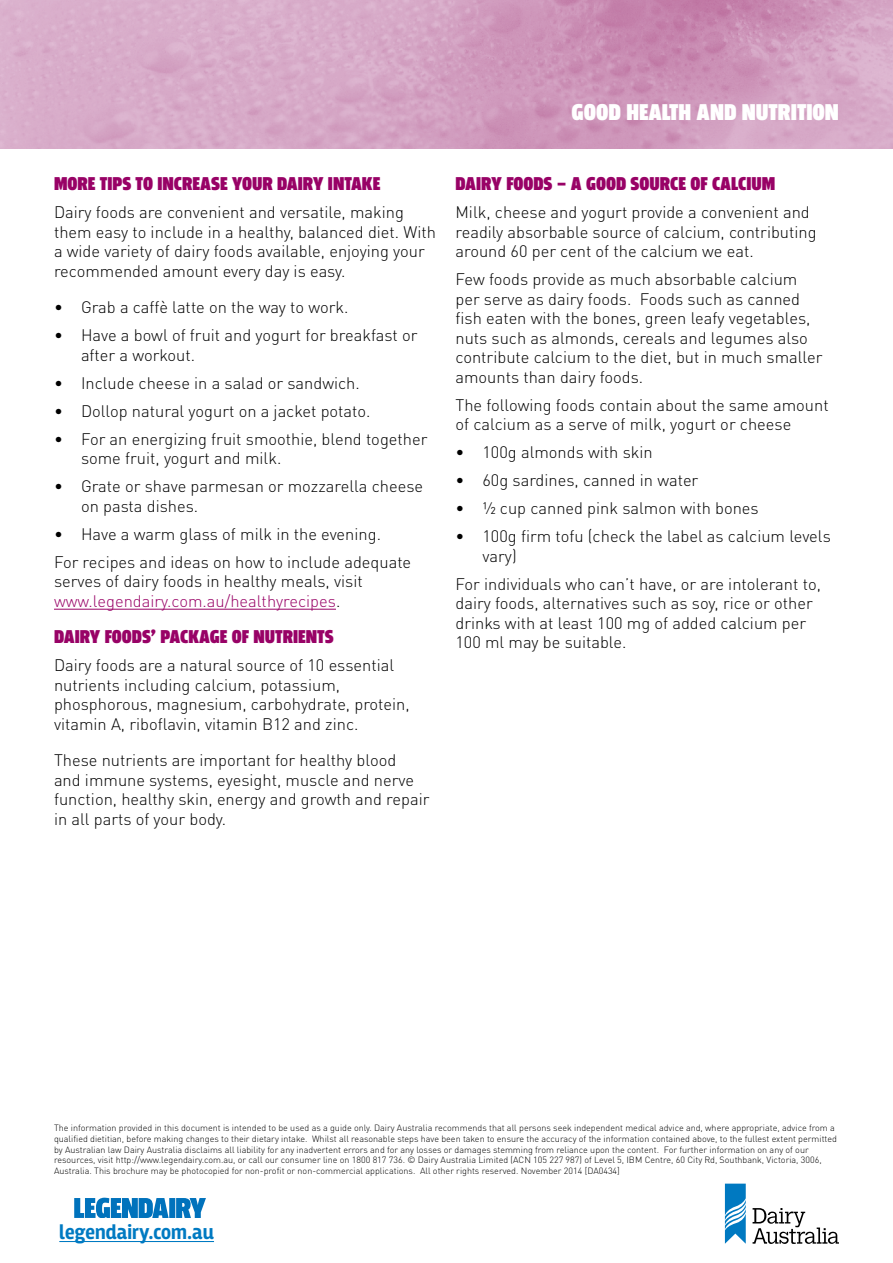
<style>
.page{position:relative;width:893px;height:1263px;background:#fff}
.page>*{position:absolute;margin:0;border:0;box-sizing:border-box;transform-origin:0 0}
.t1{font:900 24px "Breakers";color:#fff}
.t2{font:700 21px "Breakers";color:#007ac2}
.t3{font:900 19.5px "Breakers";color:#980266}
.t4{font:300 16.5px/19.5px "DINOT";color:#000}
.t5{font:300 9px/10.8px "DINOT";color:#000}
.s1{color:#980266}
</style>
<div class="page">
<img style="left:0;top:0;width:893px;height:149px">
<hr style="left:54px;top:609px;width:282px;height:1px;background:#980266">
<svg style="left:74px;top:1198px;width:132px;height:20px;background:#3b92cb"></svg>
<hr style="left:59px;top:1241px;width:155px;height:1px;background:#007ac2">
<svg style="left:753px;top:1208px;width:86px;height:36px"></svg>
<svg style="left:725px;top:1183px;width:21px;height:61px"></svg>
<h1 class="t1" style="left:572px;top:98px;width:269px">GOOD HEALTH AND NUTRITION</h1>
<p class="t3" style="left:54px;top:173px;width:328px">MORE TIPS TO INCREASE YOUR DAIRY INTAKE</p>
<p class="t4" style="left:54px;top:202px;width:384px">Dairy foods are convenient and versatile, making them easy to include in a healthy, balanced diet. With a wide variety of dairy foods available, enjoying your recommended amount every day is easy.</p>
<p class="t4" style="left:54px;top:297px;width:296px">• Grab a caffè latte on the way to work.</p>
<p class="t4" style="left:81px;top:325px;width:338px;text-indent:-27px">• Have a bowl of fruit and yogurt for breakfast or after a workout.</p>
<p class="t4" style="left:54px;top:373px;width:307px">• Include cheese in a salad or sandwich.</p>
<p class="t4" style="left:54px;top:401px;width:318px">• Dollop natural yogurt on a jacket potato.</p>
<p class="t4" style="left:81px;top:429px;width:348px;text-indent:-27px">• For an energizing fruit smoothie, blend together some fruit, yogurt and milk.</p>
<p class="t4" style="left:81px;top:476px;width:344px;text-indent:-27px">• Grate or shave parmesan or mozzarella cheese on pasta dishes.</p>
<p class="t4" style="left:54px;top:520px;width:359px;line-height:28px">• Have a warm glass of milk in the evening.<br>For recipes and ideas on how to include adequate</p>
<p class="t4" style="left:54px;top:571px;width:310px">serves of dairy foods in healthy meals, visit <span class="s1">www.legendairy.com.au/healthyrecipes</span>.</p>
<p class="t3" style="left:54px;top:626px;width:281px">DAIRY FOODS’ PACKAGE OF NUTRIENTS</p>
<p class="t4" style="left:54px;top:655px;width:357px">Dairy foods are a natural source of 10 essential nutrients including calcium, potassium, phosphorous, magnesium, carbohydrate, protein, vitamin A, riboflavin, vitamin B12 and zinc.</p>
<p class="t4" style="left:54px;top:750px;width:377px">These nutrients are important for healthy blood<br>and immune systems, eyesight, muscle and nerve function, healthy skin, energy and growth and repair in all parts of your body.</p>
<p class="t3" style="left:455px;top:173px;width:321px">DAIRY FOODS – A GOOD SOURCE OF CALCIUM</p>
<p class="t4" style="left:455px;top:202px;width:363px">Milk, cheese and yogurt provide a convenient and readily absorbable source of calcium, contributing around 60 per cent of the calcium we eat.</p>
<p class="t4" style="left:455px;top:269px;width:368px">Few foods provide as much absorbable calcium per serve as dairy foods. Foods such as canned fish eaten with the bones, green leafy vegetables, nuts such as almonds, cereals and legumes also contribute calcium to the diet, but in much smaller amounts than dairy foods.</p>
<p class="t4" style="left:455px;top:395px;width:375px">The following foods contain about the same amount of calcium as a serve of milk, yogurt or cheese</p>
<p class="t4" style="left:455px;top:442px;width:199px">• 100g almonds with skin</p>
<p class="t4" style="left:455px;top:470px;width:244px">• 60g sardines, canned in water</p>
<p class="t4" style="left:455px;top:498px;width:305px">• ½ cup canned pink salmon with bones</p>
<p class="t4" style="left:482px;top:526px;width:350px;text-indent:-27px">• 100g firm tofu (check the label as calcium levels vary)</p>
<p class="t4" style="left:455px;top:574px;width:367px">For individuals who can’t have, or are intolerant to, dairy foods, alternatives such as soy, rice or other drinks with at least 100 mg of added calcium per 100 ml may be suitable.</p>
<p class="t5" style="left:54px;top:1122px;width:784px">The information provided in this document is intended to be used as a guide only. Dairy Australia recommends that all persons seek independent medical advice and, where appropriate, advice from a qualified dietitian, before making changes to their dietary intake. Whilst all reasonable steps have been taken to ensure the accuracy of the information contained above, to the fullest extent permitted by Australian law Dairy Australia disclaims all liability for any inadvertent errors and for any losses or damages stemming from reliance upon the content. For further information on any of our resources, visit http://www.legendairy.com.au, or call our consumer line on 1800 817 736. © Dairy Australia Limited (ACN 105 227 987) of Level 5, IBM Centre, 60 City Rd, Southbank, Victoria, 3006, Australia. This brochure may be photocopied for non-profit or non-commercial applications. All other rights reserved. November 2014 [DA0434]</p>
<p class="t2" style="left:59px;top:1220px;width:156px">legendairy.com.au</p>
</div>
